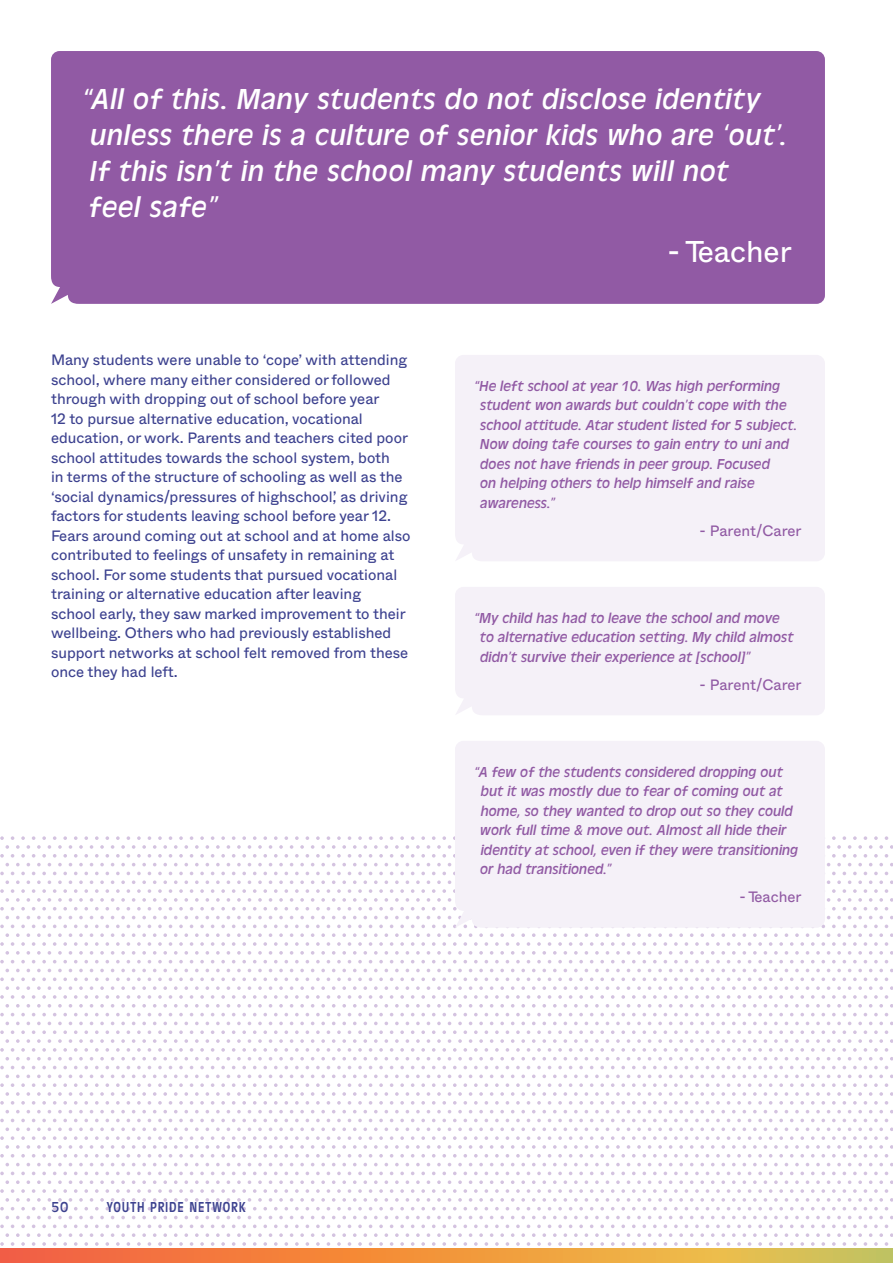
<style>
.page{position:relative;width:893px;height:1263px;background:#fff}
.page>*{position:absolute;margin:0;border:0;box-sizing:border-box;transform-origin:0 0}
.t1{font:italic 30px/36px "Antique Oli";letter-spacing:.03em;color:#fff}
.t2{font:30px "Whyte";color:#fff}
.t3{font:15px/19.5px "Whyte";color:#3c418f}
.t4{font:italic 15px/19.5px "Antique Oli";letter-spacing:.01em;color:#915aa4}
.t5{font:15px "Whyte";color:#915aa4}
.t6{font:15px "Antique Oli";color:#3c418f}
</style>
<div class="page">
<svg style="left:0;top:836px;width:893px;height:410px"></svg>
<div style="left:455px;top:355px;width:370px;height:206px;background:#f5f1f8"></div>
<div style="left:455px;top:587px;width:370px;height:128px;background:#f5f1f8"></div>
<div style="left:455px;top:741px;width:370px;height:187px;background:#f5f1f8"></div>
<div style="left:51px;top:51px;width:774px;height:253px;background:#915aa4"></div>
<svg style="left:0;top:1248px;width:893px;height:15px;background:#ec9543"></svg>
<svg style="left:151px;top:1202px;width:32px;height:10px"></svg>
<svg style="left:190px;top:1202px;width:56px;height:10px"></svg>
<svg style="left:107px;top:1202px;width:37px;height:10px"></svg>
<h1 class="t1" style="left:83px;top:82px;width:706px">“All of this. Many students do not disclose identity unless there is a culture of senior kids who are ‘out’.<br>If this isn’t in the school many students will not<br>feel safe”</h1>
<h1 class="t2" style="left:667px;top:228px;width:126px">- Teacher</h1>
<p class="t3" style="left:51px;top:349px;width:361px">Many students were unable to ‘cope’ with attending school, where many either considered or followed through with dropping out of school before year<br>12 to pursue alternative education, vocational education, or work. Parents and teachers cited poor school attitudes towards the school system, both<br>in terms of the structure of schooling as well as the ‘social dynamics/pressures of highschool’, as driving factors for students leaving school before year 12.<br>Fears around coming out at school and at home also contributed to feelings of unsafety in remaining at school. For some students that pursued vocational training or alternative education after leaving<br>school early, they saw marked improvement to their wellbeing. Others who had previously established support networks at school felt removed from these once they had left.</p>
<p class="t4" style="left:480px;top:376px;width:319px;text-indent:-6px">“He left school at year 10. Was high performing student won awards but couldn’t cope with the school attitude. Atar student listed for 5 subject.<br>Now doing tafe courses to gain entry to uni and does not have friends in peer group. Focused<br>on helping others to help himself and raise awareness.”</p>
<p class="t5" style="left:699px;top:519px;width:104px">- Parent/Carer</p>
<p class="t4" style="left:480px;top:608px;width:315px;text-indent:-5px">“My child has had to leave the school and move to alternative education setting. My child almost didn’t survive their experience at [school]”</p>
<p class="t5" style="left:699px;top:673px;width:104px">- Parent/Carer</p>
<p class="t4" style="left:480px;top:762px;width:319px;text-indent:-6px">“A few of the students considered dropping out but it was mostly due to fear of coming out at home, so they wanted to drop out so they could work full time &amp; move out. Almost all hide their identity at school, even if they were transitioning or had transitioned.”</p>
<p class="t5" style="left:739px;top:885px;width:64px">- Teacher</p>
<p class="t6" style="left:51px;top:1199px;width:19px">50</p>
</div>
